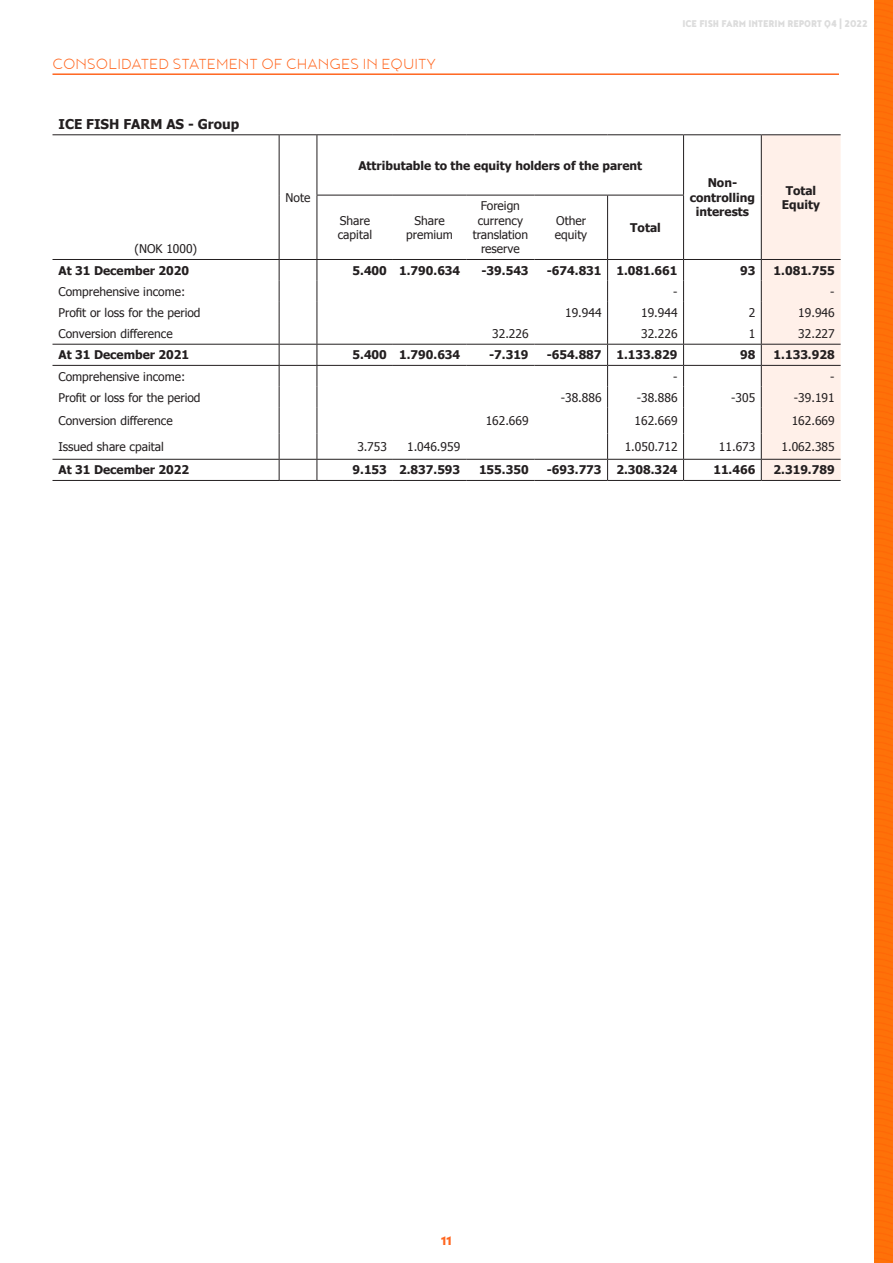
<style>
.page{position:relative;width:893px;height:1263px;background:#fff}
.page>*{position:absolute;margin:0;border:0;box-sizing:border-box;transform-origin:0 0}
.Heading_3{font:300 18px "Noyh W01";color:#ff661f}
.t1{font:900 15px "Noyh Geometric Slim";color:#ff661f}
.t2{font:700 13.5px "Tahoma";color:#231f20}
.t3{font:12px/14.4px "Tahoma";color:#231f20}
.t4{font:700 12px/14.4px "Tahoma";color:#231f20;text-align:center}
.t5{font:900 12px "Noyh Geometric Slim";color:#dcdcdc}
</style>
<div class="page">
<div style="left:875px;top:0;width:18px;height:1263px;background:#fe7109"></div>
<hr style="left:52px;top:73px;width:787px;height:2px;background:#ff661f">
<hr style="left:279px;top:135px;width:1px;height:60px;background:#231f20">
<hr style="left:279px;top:195px;width:1px;height:64px;background:#231f20">
<svg style="left:279px;top:260px;width:1px;height:220px"></svg>
<hr style="left:607px;top:195px;width:1px;height:64px;background:#231f20">
<hr style="left:317px;top:134px;width:76px;height:1px;background:#231f20">
<hr style="left:393px;top:134px;width:73px;height:1px;background:#231f20">
<hr style="left:466px;top:134px;width:69px;height:1px;background:#231f20">
<hr style="left:535px;top:134px;width:73px;height:1px;background:#231f20">
<hr style="left:608px;top:134px;width:76px;height:1px;background:#231f20">
<hr style="left:317px;top:195px;width:76px;height:1px;background:#231f20">
<hr style="left:393px;top:195px;width:73px;height:1px;background:#231f20">
<hr style="left:466px;top:195px;width:69px;height:1px;background:#231f20">
<hr style="left:535px;top:195px;width:73px;height:1px;background:#231f20">
<hr style="left:608px;top:195px;width:76px;height:1px;background:#231f20">
<hr style="left:684px;top:134px;width:77px;height:1px;background:#231f20">
<hr style="left:683px;top:135px;width:1px;height:60px;background:#231f20">
<hr style="left:683px;top:195px;width:1px;height:64px;background:#231f20">
<hr style="left:761px;top:134px;width:80px;height:1px;background:#231f20">
<hr style="left:317px;top:259px;width:76px;height:1px;background:#231f20">
<hr style="left:393px;top:259px;width:73px;height:1px;background:#231f20">
<hr style="left:466px;top:259px;width:69px;height:1px;background:#231f20">
<hr style="left:535px;top:259px;width:73px;height:1px;background:#231f20">
<svg style="left:317px;top:260px;width:1px;height:220px"></svg>
<hr style="left:608px;top:259px;width:76px;height:1px;background:#231f20">
<svg style="left:607px;top:260px;width:1px;height:220px"></svg>
<hr style="left:684px;top:259px;width:77px;height:1px;background:#231f20">
<svg style="left:683px;top:260px;width:1px;height:220px"></svg>
<div style="left:761px;top:135px;width:80px;height:345px;background:#fff0e9"></div>
<hr style="left:52px;top:134px;width:227px;height:1px;background:#231f20">
<hr style="left:279px;top:134px;width:38px;height:1px;background:#231f20">
<hr style="left:317px;top:135px;width:1px;height:60px;background:#231f20">
<hr style="left:317px;top:195px;width:1px;height:64px;background:#231f20">
<hr style="left:279px;top:259px;width:38px;height:1px;background:#231f20">
<hr style="left:52px;top:259px;width:227px;height:1px;background:#231f20">
<hr style="left:52px;top:344px;width:227px;height:1px;background:#231f20">
<hr style="left:279px;top:344px;width:38px;height:1px;background:#231f20">
<hr style="left:317px;top:344px;width:76px;height:1px;background:#231f20">
<hr style="left:393px;top:344px;width:73px;height:1px;background:#231f20">
<hr style="left:466px;top:344px;width:69px;height:1px;background:#231f20">
<hr style="left:535px;top:344px;width:73px;height:1px;background:#231f20">
<hr style="left:608px;top:344px;width:76px;height:1px;background:#231f20">
<hr style="left:684px;top:344px;width:77px;height:1px;background:#231f20">
<hr style="left:761px;top:344px;width:80px;height:1px;background:#231f20">
<hr style="left:52px;top:365px;width:227px;height:1px;background:#231f20">
<hr style="left:279px;top:365px;width:38px;height:1px;background:#231f20">
<hr style="left:317px;top:365px;width:76px;height:1px;background:#231f20">
<hr style="left:393px;top:365px;width:73px;height:1px;background:#231f20">
<hr style="left:466px;top:365px;width:69px;height:1px;background:#231f20">
<hr style="left:535px;top:365px;width:73px;height:1px;background:#231f20">
<hr style="left:608px;top:365px;width:76px;height:1px;background:#231f20">
<hr style="left:684px;top:365px;width:77px;height:1px;background:#231f20">
<hr style="left:761px;top:365px;width:80px;height:1px;background:#231f20">
<hr style="left:52px;top:459px;width:227px;height:1px;background:#231f20">
<hr style="left:279px;top:459px;width:38px;height:1px;background:#231f20">
<hr style="left:317px;top:459px;width:76px;height:1px;background:#231f20">
<hr style="left:393px;top:459px;width:73px;height:1px;background:#231f20">
<hr style="left:466px;top:459px;width:69px;height:1px;background:#231f20">
<hr style="left:535px;top:459px;width:73px;height:1px;background:#231f20">
<hr style="left:608px;top:459px;width:76px;height:1px;background:#231f20">
<hr style="left:684px;top:459px;width:77px;height:1px;background:#231f20">
<hr style="left:761px;top:459px;width:80px;height:1px;background:#231f20">
<hr style="left:52px;top:480px;width:227px;height:1px;background:#231f20">
<hr style="left:279px;top:480px;width:38px;height:1px;background:#231f20">
<hr style="left:317px;top:480px;width:76px;height:1px;background:#231f20">
<hr style="left:393px;top:480px;width:73px;height:1px;background:#231f20">
<hr style="left:466px;top:480px;width:69px;height:1px;background:#231f20">
<hr style="left:535px;top:480px;width:73px;height:1px;background:#231f20">
<hr style="left:608px;top:480px;width:76px;height:1px;background:#231f20">
<hr style="left:684px;top:480px;width:77px;height:1px;background:#231f20">
<hr style="left:761px;top:480px;width:80px;height:1px;background:#231f20">
<p class="Heading_3" style="left:52px;top:54px;width:385px">CONSOLIDATED STATEMENT OF CHANGES IN EQUITY</p>
<p class="t2" style="left:58px;top:114px;width:182px">ICE FISH FARM AS - Group</p>
<p class="t3" style="left:134px;top:241px;width:64px">(NOK 1000)</p>
<p class="t3" style="left:286px;top:190px;width:26px">Note</p>
<p class="t4" style="left:358px;top:157px;width:285px">Attributable to the equity holders of the parent</p>
<p class="t3" style="left:338px;top:213px;width:36px">Share capital</p>
<p class="t3" style="left:406px;top:213px;width:48px;text-align:center">Share premium</p>
<p class="t3" style="left:473px;top:198px;width:57px;text-align:center">Foreign currency translation reserve</p>
<p class="t3" style="left:555px;top:213px;width:34px">Other equity</p>
<p class="t4" style="left:630px;top:220px;width:32px">Total</p>
<p class="t5" style="left:682px;top:16px;width:187px">ICE FISH FARM INTERIM REPORT Q4 | 2022</p>
<p class="t4" style="left:690px;top:175px;width:67px">Non&shy;controlling interests</p>
<p class="t4" style="left:782px;top:182px;width:40px">Total<br>Equity</p>
<p class="t4" style="left:58px;top:262px;width:132px">At 31 December 2020</p>
<p class="t4" style="left:353px;top:262px;width:36px">5.400</p>
<p class="t4" style="left:399px;top:262px;width:63px">1.790.634</p>
<p class="t4" style="left:481px;top:262px;width:49px">-39.543</p>
<p class="t4" style="left:547px;top:262px;width:56px">-674.831</p>
<p class="t4" style="left:617px;top:262px;width:62px">1.081.661</p>
<p class="t4" style="left:740px;top:262px;width:17px">93</p>
<p class="t4" style="left:774px;top:262px;width:63px">1.081.755</p>
<p class="t3" style="left:58px;top:284px;width:128px">Comprehensive income:</p>
<p class="t3" style="left:673px;top:284px;width:6px">-</p>
<p class="t3" style="left:830px;top:284px;width:6px">-</p>
<p class="t3" style="left:58px;top:305px;width:144px">Profit or loss for the period</p>
<p class="t3" style="left:565px;top:305px;width:38px">19.944</p>
<p class="t3" style="left:641px;top:305px;width:38px">19.944</p>
<p class="t3" style="left:749px;top:305px;width:8px">2</p>
<p class="t3" style="left:798px;top:305px;width:38px">19.946</p>
<p class="t3" style="left:58px;top:326px;width:116px">Conversion difference</p>
<p class="t3" style="left:492px;top:326px;width:38px">32.226</p>
<p class="t3" style="left:641px;top:326px;width:38px">32.226</p>
<p class="t3" style="left:749px;top:326px;width:8px">1</p>
<p class="t3" style="left:798px;top:326px;width:38px">32.227</p>
<p class="t4" style="left:58px;top:347px;width:132px">At 31 December 2021</p>
<p class="t4" style="left:353px;top:347px;width:36px">5.400</p>
<p class="t4" style="left:399px;top:347px;width:63px">1.790.634</p>
<p class="t4" style="left:489px;top:347px;width:41px">-7.319</p>
<p class="t4" style="left:547px;top:347px;width:56px">-654.887</p>
<p class="t4" style="left:617px;top:347px;width:62px">1.133.829</p>
<p class="t4" style="left:740px;top:347px;width:17px">98</p>
<p class="t4" style="left:774px;top:347px;width:63px">1.133.928</p>
<p class="t3" style="left:58px;top:368px;width:128px">Comprehensive income:</p>
<p class="t3" style="left:673px;top:368px;width:6px">-</p>
<p class="t3" style="left:830px;top:368px;width:6px">-</p>
<p class="t3" style="left:58px;top:390px;width:144px">Profit or loss for the period</p>
<p class="t3" style="left:561px;top:390px;width:42px">-38.886</p>
<p class="t3" style="left:637px;top:390px;width:42px">-38.886</p>
<p class="t3" style="left:731px;top:390px;width:26px">-305</p>
<p class="t3" style="left:794px;top:390px;width:42px">-39.191</p>
<p class="t3" style="left:58px;top:413px;width:116px">Conversion difference</p>
<p class="t3" style="left:486px;top:413px;width:44px">162.669</p>
<p class="t3" style="left:635px;top:413px;width:44px">162.669</p>
<p class="t3" style="left:792px;top:413px;width:44px">162.669</p>
<p class="t3" style="left:58px;top:439px;width:107px">Issued share cpaital</p>
<p class="t3" style="left:357px;top:439px;width:31px">3.753</p>
<p class="t3" style="left:407px;top:439px;width:55px">1.046.959</p>
<p class="t3" style="left:625px;top:439px;width:54px">1.050.712</p>
<p class="t3" style="left:719px;top:439px;width:38px">11.673</p>
<p class="t3" style="left:781px;top:439px;width:55px">1.062.385</p>
<p class="t4" style="left:58px;top:462px;width:132px">At 31 December 2022</p>
<p class="t4" style="left:353px;top:462px;width:36px">9.153</p>
<p class="t4" style="left:399px;top:462px;width:63px">2.837.593</p>
<p class="t4" style="left:479px;top:462px;width:51px">155.350</p>
<p class="t4" style="left:547px;top:462px;width:56px">-693.773</p>
<p class="t4" style="left:617px;top:462px;width:62px">2.308.324</p>
<p class="t4" style="left:713px;top:462px;width:43px">11.466</p>
<p class="t4" style="left:774px;top:462px;width:63px">2.319.789</p>
<p class="t1" style="left:441px;top:1231px;width:12px">11</p>
</div>
